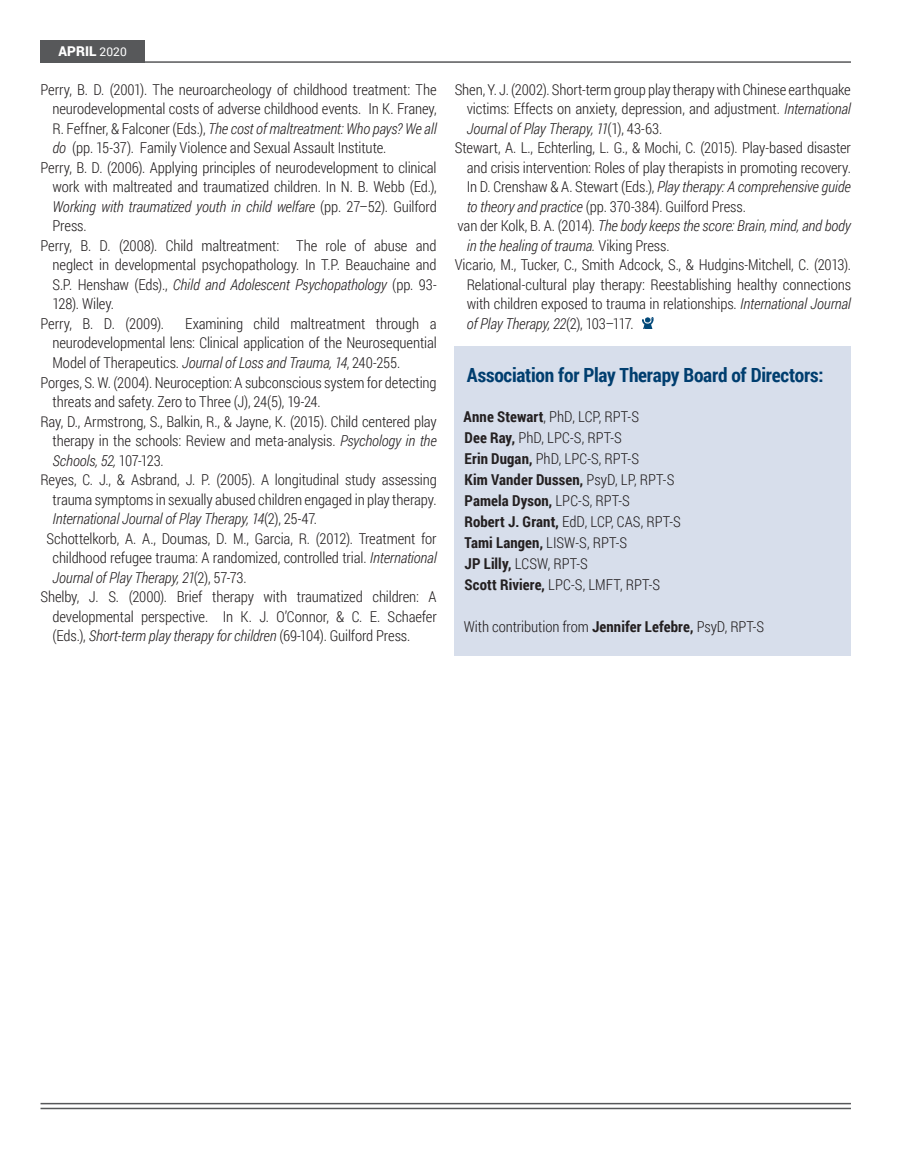
<style>
.page{position:relative;width:905px;height:1175px;background:#fff}
.page>*{position:absolute;margin:0;border:0;box-sizing:border-box;transform-origin:0 0}
.t1{font:700 19.5px "Roboto Condensed";letter-spacing:-.01em;color:#003e6f}
.t2{font:300 15px/21px "Roboto Condensed";letter-spacing:-.01em;color:#231f20}
.t3{font:italic 300 15px "Roboto Condensed";letter-spacing:-.01em;color:#231f20}
.t4{font:900 13.5px "Roboto";color:#fff}
.s1{font-weight:400;font-size:12px}
.s2{font-style:normal}
.s3{font-style:italic}
.s4{font-weight:700}
</style>
<div class="page">
<hr style="left:40px;top:61px;width:810px;height:2px;background:#57585a">
<hr style="left:40px;top:1102px;width:810px;height:2px;background:#57585a">
<hr style="left:40px;top:1107px;width:810px;height:2px;background:#57585a">
<div style="left:40px;top:40px;width:105px;height:23px;background:#57585a"></div>
<div style="left:454px;top:347px;width:396px;height:308px;background:#d7deeb"></div>
<svg style="left:642px;top:317px;width:11px;height:12px"></svg>
<p class="t4" style="left:58px;top:42px;width:70px">APRIL <span class="s1">2020</span></p>
<p class="t2" style="left:40px;top:79px;width:397px">Perry, B. D. (2001). The neuroarcheology of childhood treatment: The</p>
<p class="t2" style="left:52px;top:98px;width:385px">neurodevelopmental costs of adverse childhood events. In K. Franey,</p>
<p class="t3" style="left:52px;top:118px;width:385px"><span class="s2">R. Feffner, &amp; Falconer (Eds.),</span> The cost of maltreatment: Who pays? We all</p>
<p class="t2" style="left:52px;top:137px;width:335px"><span class="s3">do</span> (pp. 15-37). Family Violence and Sexual Assault Institute.</p>
<p class="t2" style="left:40px;top:157px;width:397px">Perry, B. D. (2006). Applying principles of neurodevelopment to clinical</p>
<p class="t2" style="left:52px;top:176px;width:386px">work with maltreated and traumatized children. In N. B. Webb (Ed.),</p>
<p class="t3" style="left:52px;top:196px;width:386px">Working with traumatized youth in child welfare <span class="s2">(pp. 27–52). Guilford</span></p>
<p class="t2" style="left:52px;top:215px;width:36px">Press.</p>
<p class="t2" style="left:40px;top:235px;width:397px">Perry, B. D. (2008). Child maltreatment: The role of abuse and</p>
<p class="t2" style="left:52px;top:254px;width:385px">neglect in developmental psychopathology. In T.P. Beauchaine and</p>
<p class="t3" style="left:52px;top:274px;width:386px"><span class="s2">S.P. Henshaw (Eds).,</span> Child and Adolescent Psychopathology <span class="s2">(pp. 93-</span></p>
<p class="t2" style="left:52px;top:293px;width:63px">128). Wiley.</p>
<p class="t2" style="left:40px;top:313px;width:125px">Perry, B. D. (2009).</p>
<p class="t2" style="left:185px;top:313px;width:253px">Examining child maltreatment through a</p>
<p class="t2" style="left:52px;top:332px;width:386px">neurodevelopmental lens: Clinical application of the Neurosequential</p>
<p class="t2" style="left:52px;top:352px;width:349px">Model of Therapeutics. <span class="s3">Journal of Loss and Trauma, 14</span>, 240-255.</p>
<p class="t2" style="left:40px;top:371px;width:398px">Porges, S. W. (2004). Neuroception: A subconscious system for detecting</p>
<p class="t2" style="left:52px;top:391px;width:270px">threats and safety. Zero to Three (J), 24(5), 19-24.</p>
<p class="t2" style="left:40px;top:410px;width:397px">Ray, D., Armstrong, S., Balkin, R., &amp; Jayne, K. (2015). Child centered play</p>
<p class="t2" style="left:52px;top:430px;width:385px">therapy in the schools: Review and meta-analysis. <span class="s3">Psychology in the</span></p>
<p class="t3" style="left:52px;top:450px;width:113px">Schools, 52, <span class="s2">107-123.</span></p>
<p class="t2" style="left:40px;top:469px;width:398px">Reyes, C. J., &amp; Asbrand, J. P. (2005). A longitudinal study assessing</p>
<p class="t2" style="left:52px;top:488px;width:385px">trauma symptoms in sexually abused children engaged in play therapy.</p>
<p class="t3" style="left:52px;top:508px;width:266px">International Journal of Play Therapy, 14<span class="s2">(2), 25-47.</span></p>
<p class="t2" style="left:46px;top:527px;width:392px">Schottelkorb, A. A., Doumas, D. M., Garcia, R. (2012). Treatment for</p>
<p class="t2" style="left:52px;top:547px;width:386px">childhood refugee trauma: A randomized, controlled trial. <span class="s3">International</span></p>
<p class="t3" style="left:52px;top:567px;width:195px">Journal of Play Therapy, 21<span class="s2">(2), 57-73.</span></p>
<p class="t2" style="left:40px;top:586px;width:397px">Shelby, J. S. (2000). Brief therapy with traumatized children: A</p>
<p class="t2" style="left:52px;top:605px;width:386px">developmental perspective. In K. J. O’Connor, &amp; C. E. Schaefer</p>
<p class="t3" style="left:52px;top:625px;width:359px"><span class="s2">(Eds.),</span> Short-term play therapy for children <span class="s2">(69-104). Guilford Press.</span></p>
<p class="t2" style="left:454px;top:79px;width:397px">Shen, Y. J. (2002). Short-term group play therapy with Chinese earthquake</p>
<p class="t2" style="left:466px;top:98px;width:386px">victims: Effects on anxiety, depression, and adjustment. <span class="s3">International</span></p>
<p class="t3" style="left:466px;top:118px;width:197px">Journal of Play Therapy, 11<span class="s2">(1), 43-63.</span></p>
<p class="t2" style="left:454px;top:137px;width:398px">Stewart, A. L., Echterling, L. G., &amp; Mochi, C. (2015). Play-based disaster</p>
<p class="t2" style="left:466px;top:157px;width:386px">and crisis intervention: Roles of play therapists in promoting recovery.</p>
<p class="t3" style="left:466px;top:177px;width:386px"><span class="s2">In D. Crenshaw &amp; A. Stewart (Eds.),</span> Play therapy: A comprehensive guide</p>
<p class="t2" style="left:466px;top:196px;width:281px"><span class="s3">to theory and practice</span> (pp. 370-384). Guilford Press.</p>
<p class="t3" style="left:457px;top:216px;width:395px"><span class="s2">van der Kolk, B. A. (2014).</span> The body keeps the score: Brain, mind, and body</p>
<p class="t3" style="left:466px;top:235px;width:204px">in the healing of trauma. <span class="s2">Viking Press.</span></p>
<p class="t2" style="left:454px;top:254px;width:398px">Vicario, M., Tucker, C., Smith Adcock, S., &amp; Hudgins-Mitchell, C. (2013).</p>
<p class="t2" style="left:466px;top:274px;width:386px">Relational-cultural play therapy: Reestablishing healthy connections</p>
<p class="t2" style="left:466px;top:293px;width:385px">with children exposed to trauma in relationships. <span class="s3">International Journal</span></p>
<p class="t3" style="left:466px;top:313px;width:168px">of Play Therapy, 22<span class="s2">(2), 103–117.</span></p>
<h1 class="t1" style="left:467px;top:361px;width:358px">Association for Play Therapy Board of Directors:</h1>
<p class="t2" style="left:463px;top:406px;width:219px"><span class="s4">Anne Stewart</span>, PhD, LCP, RPT-S<br><span class="s4">Dee Ray,</span> PhD, LPC-S, RPT-S<br><span class="s4">Erin Dugan,</span> PhD, LPC-S, RPT-S<br><span class="s4">Kim Vander Dussen,</span> PsyD, LP, RPT-S<br><span class="s4">Pamela Dyson,</span> LPC-S, RPT-S<br><span class="s4">Robert J. Grant,</span> EdD, LCP, CAS, RPT-S<br><span class="s4">Tami Langen,</span> LISW-S, RPT-S<br><span class="s4">JP Lilly,</span> LCSW, RPT-S<br><span class="s4">Scott Riviere,</span> LPC-S, LMFT, RPT-S</p>
<p class="t2" style="left:464px;top:616px;width:302px">With contribution from <span class="s4">Jennifer Lefebre,</span> PsyD, RPT-S</p>
</div>
